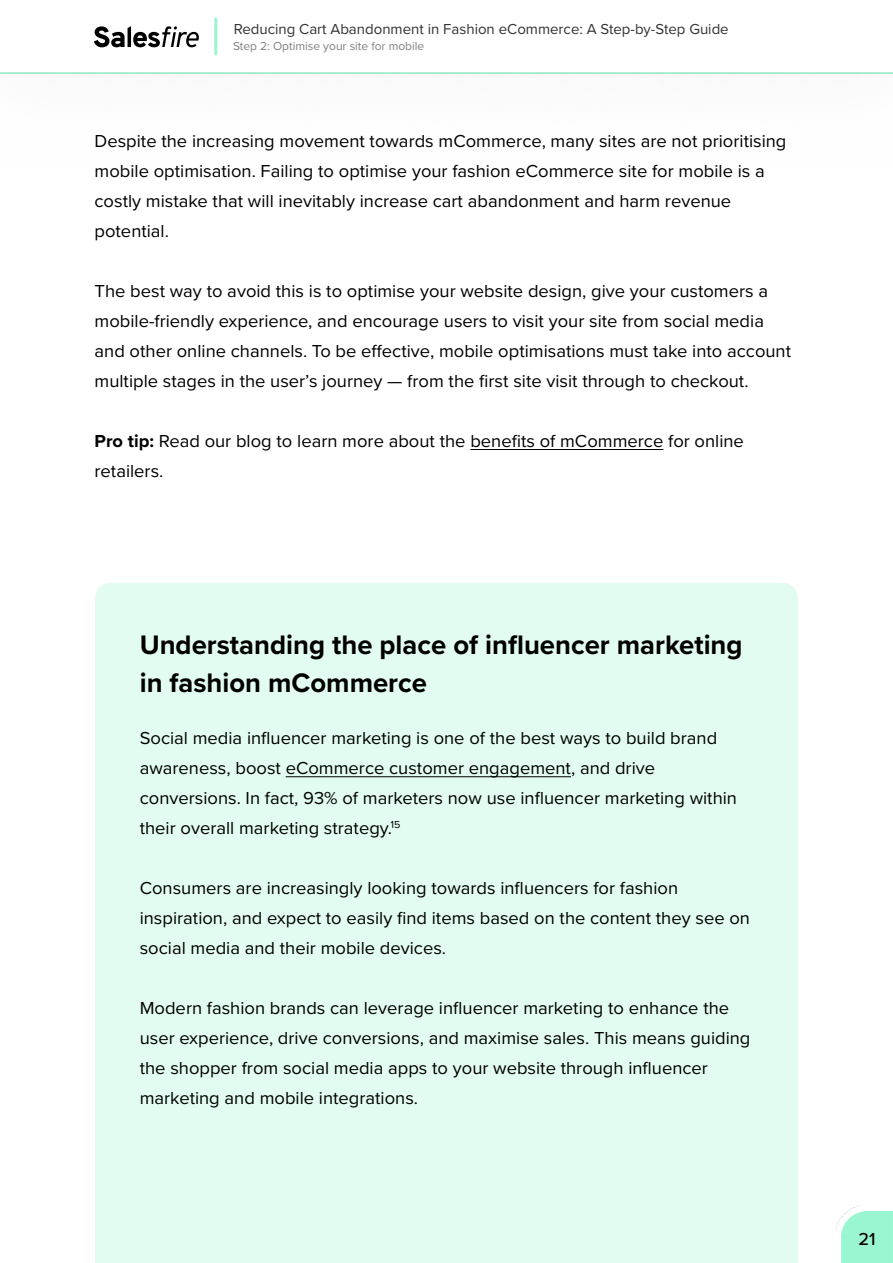
<style>
.page{position:relative;width:893px;height:1263px;background:#fff}
.page>*{position:absolute;margin:0;border:0;box-sizing:border-box;transform-origin:0 0}
.t1{font:700 27.75px/37.5px "Proxima Nova";color:#000}
.t2{font:18px/30px "Proxima Nova";color:#000}
.t3{font:500 18px "Proxima Nova";color:#000}
.t4{font:15px "Proxima Nova";color:#333232}
.t5{font:12px "Proxima Nova";color:#7f7f7f}
.s1{font-weight:700}
</style>
<div class="page">
<img style="left:0;top:18px;width:892px;height:56px">
<div style="left:95px;top:583px;width:703px;height:680px;background:#e2fcf1"></div>
<div style="left:214px;top:17px;width:3px;height:38px;border:2px solid #9af6d0"></div>
<img style="left:835px;top:1206px;width:57px;height:57px">
<hr style="left:470px;top:449px;width:193px;height:1px;background:#000">
<hr style="left:286px;top:776px;width:285px;height:1px;background:#000">
<svg style="left:95px;top:26px;width:104px;height:21px"></svg>
<p class="t4" style="left:234px;top:18px;width:497px">Reducing Cart Abandonment in Fashion eCommerce: A Step-by-Step Guide</p>
<p class="t5" style="left:233px;top:37px;width:193px">Step 2: Optimise your site for mobile</p>
<p class="t2" style="left:95px;top:125px;width:693px">Despite the increasing movement towards mCommerce, many sites are not prioritising mobile optimisation. Failing to optimise your fashion eCommerce site for mobile is a costly mistake that will inevitably increase cart abandonment and harm revenue potential.</p>
<p class="t2" style="left:95px;top:275px;width:698px">The best way to avoid this is to optimise your website design, give your customers a mobile-friendly experience, and encourage users to visit your site from social media and other online channels. To be effective, mobile optimisations must take into account multiple stages in the user’s journey — from the first site visit through to checkout.</p>
<p class="t2" style="left:95px;top:425px;width:651px"><span class="s1">Pro tip:</span> Read our blog to learn more about the benefits of mCommerce for online retailers.</p>
<h1 class="t1" style="left:140px;top:625px;width:604px">Understanding the place of influencer marketing in fashion mCommerce</h1>
<p class="t2" style="left:140px;top:722px;width:599px">Social media influencer marketing is one of the best ways to build brand awareness, boost eCommerce customer engagement, and drive conversions. In fact, 93% of marketers now use influencer marketing within their overall marketing strategy.<sup>15</sup></p>
<p class="t2" style="left:140px;top:872px;width:612px">Consumers are increasingly looking towards influencers for fashion inspiration, and expect to easily find items based on the content they see on social media and their mobile devices.</p>
<p class="t2" style="left:140px;top:992px;width:612px">Modern fashion brands can leverage influencer marketing to enhance the user experience, drive conversions, and maximise sales. This means guiding the shopper from social media apps to your website through influencer marketing and mobile integrations.</p>
<p class="t3" style="left:858px;top:1226px;width:19px">21</p>
</div>
